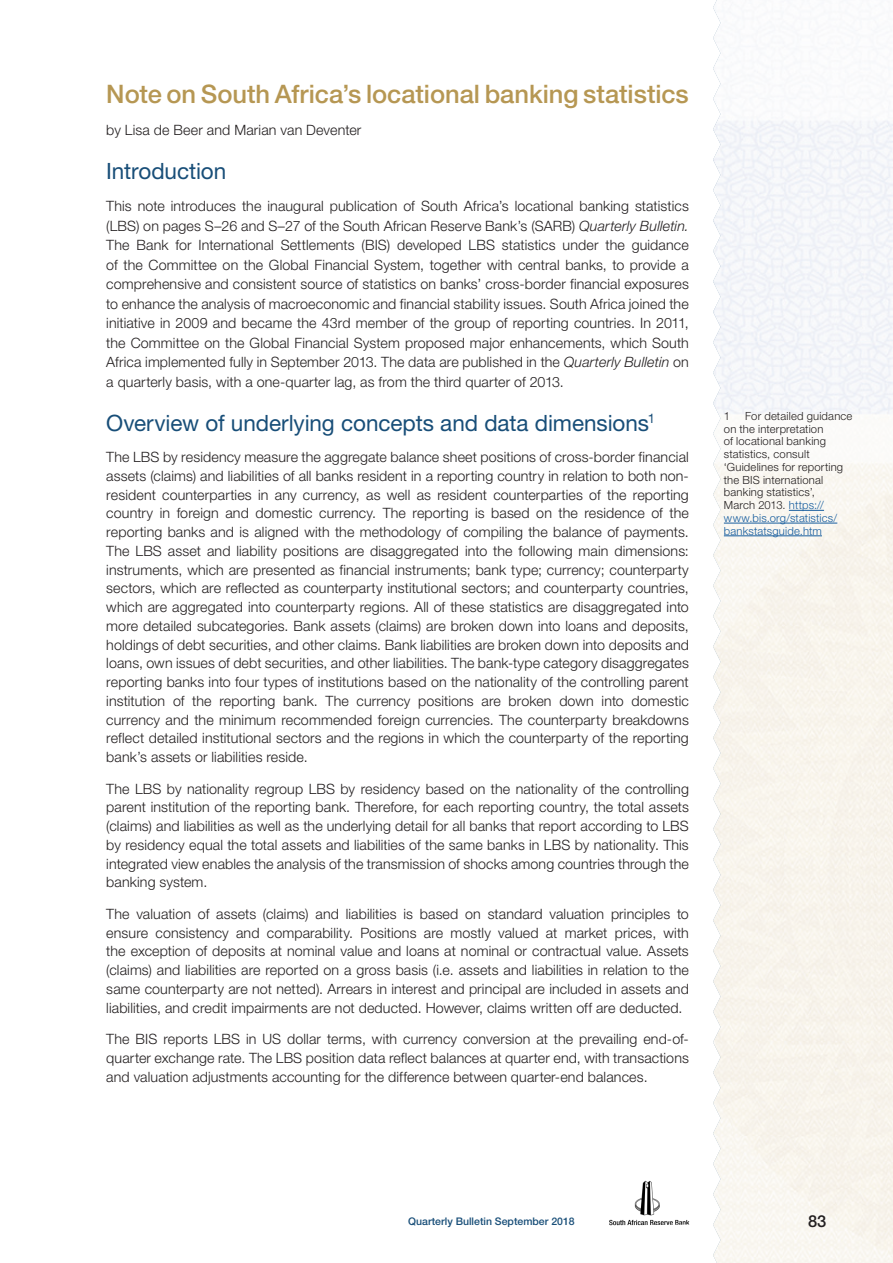
<style>
.page{position:relative;width:893px;height:1263px;background:#fff}
.page>*{position:absolute;margin:0;border:0;box-sizing:border-box;transform-origin:0 0}
.Heading_level_1{font:500 25.5px "Helvetica Neue LT Pro";letter-spacing:-.005em;color:#b69753}
.Heading_level_2{font:22.5px "Helvetica Neue LT Pro";letter-spacing:-.005em;color:#184e78}
.t1{font:500 16.5px "Helvetica Neue LT Pro";color:#231f20}
.Body_Text{font:300 14.25px/18.8px "Helvetica Neue LT Pro";letter-spacing:.01em;color:#231f20;text-align:justify}
._1__Body_text_footno{font:300 11.25px/12.8px "Helvetica Neue LT Pro";letter-spacing:.015em;color:#231f20}
.t2{font:500 10.5px "Helvetica Neue LT Pro";color:#184e78}
.s1{font-style:italic}
.s2{color:#175d9e}
</style>
<div class="page">
<img style="left:609px;top:1180px;width:81px;height:46px">
<hr style="left:789px;top:510px;width:35px;height:1px;background:#175d9e">
<hr style="left:724px;top:523px;width:113px;height:1px;background:#175d9e">
<hr style="left:724px;top:535px;width:98px;height:1px;background:#175d9e">
<p class="Heading_level_1" style="left:106px;top:79px;width:584px">Note on South Africa’s locational banking statistics</p>
<p class="Body_Text" style="left:106px;top:120px;width:257px">by Lisa de Beer and Marian van Deventer</p>
<p class="Heading_level_2" style="left:106px;top:157px;width:121px">Introduction</p>
<p class="Body_Text" style="left:106px;top:196px;width:584px;line-height:19.5px">This note introduces the inaugural publication of South Africa’s locational banking statistics (LBS) on pages S–26 and S–27 of the South African Reserve Bank’s (SARB) <span class="s1">Quarterly Bulletin.<br></span>The Bank for International Settlements (BIS) developed LBS statistics under the guidance of the Committee on the Global Financial System, together with central banks, to provide a comprehensive and consistent source of statistics on banks’ cross-border financial exposures to enhance the analysis of macroeconomic and financial stability issues. South Africa joined the initiative in 2009 and became the 43rd member of the group of reporting countries. In 2011, the Committee on the Global Financial System proposed major enhancements, which South Africa implemented fully in September 2013. The data are published in the <span class="s1">Quarterly Bulletin</span> on a quarterly basis, with a one-quarter lag, as from the third quarter of 2013.</p>
<p class="Heading_level_2" style="left:106px;top:409px;width:550px">Overview of underlying concepts and data dimensions<sup>1</sup></p>
<p class="Body_Text" style="left:106px;top:447px;width:584px">The LBS by residency measure the aggregate balance sheet positions of cross-border financial assets (claims) and liabilities of all banks resident in a reporting country in relation to both non&shy;resident counterparties in any currency, as well as resident counterparties of the reporting country in foreign and domestic currency. The reporting is based on the residence of the reporting banks and is aligned with the methodology of compiling the balance of payments.<br>The LBS asset and liability positions are disaggregated into the following main dimensions: instruments, which are presented as financial instruments; bank type; currency; counterparty sectors, which are reflected as counterparty institutional sectors; and counterparty countries, which are aggregated into counterparty regions. All of these statistics are disaggregated into more detailed subcategories. Bank assets (claims) are broken down into loans and deposits, holdings of debt securities, and other claims. Bank liabilities are broken down into deposits and loans, own issues of debt securities, and other liabilities. The bank-type category disaggregates reporting banks into four types of institutions based on the nationality of the controlling parent institution of the reporting bank. The currency positions are broken down into domestic currency and the minimum recommended foreign currencies. The counterparty breakdowns reflect detailed institutional sectors and the regions in which the counterparty of the reporting bank’s assets or liabilities reside.</p>
<p class="Body_Text" style="left:106px;top:779px;width:584px">The LBS by nationality regroup LBS by residency based on the nationality of the controlling parent institution of the reporting bank. Therefore, for each reporting country, the total assets (claims) and liabilities as well as the underlying detail for all banks that report according to LBS by residency equal the total assets and liabilities of the same banks in LBS by nationality. This integrated view enables the analysis of the transmission of shocks among countries through the banking system.</p>
<p class="Body_Text" style="left:106px;top:904px;width:584px">The valuation of assets (claims) and liabilities is based on standard valuation principles to ensure consistency and comparability. Positions are mostly valued at market prices, with the exception of deposits at nominal value and loans at nominal or contractual value. Assets (claims) and liabilities are reported on a gross basis (i.e. assets and liabilities in relation to the same counterparty are not netted). Arrears in interest and principal are included in assets and liabilities, and credit impairments are not deducted. However, claims written off are deducted.</p>
<p class="Body_Text" style="left:106px;top:1029px;width:584px">The BIS reports LBS in US dollar terms, with currency conversion at the prevailing end-of&shy;quarter exchange rate. The LBS position data reflect balances at quarter end, with transactions and valuation adjustments accounting for the difference between quarter-end balances.</p>
<p class="_1__Body_text_footno" style="left:724px;top:409px;width:130px;text-indent:21px">For detailed guidance on the interpretation<br>of locational banking statistics, consult ‘Guidelines for reporting the BIS international banking statistics’,<br>March 2013. <span class="s2">https:// www.bis.org/statistics/ bankstatsguide.htm</span></p>
<p class="_1__Body_text_footno" style="left:724px;top:409px;width:8px">1</p>
<p class="t2" style="left:408px;top:1215px;width:168px">Quarterly Bulletin September 2018</p>
<p class="t1" style="left:808px;top:1211px;width:20px">83</p>
</div>
